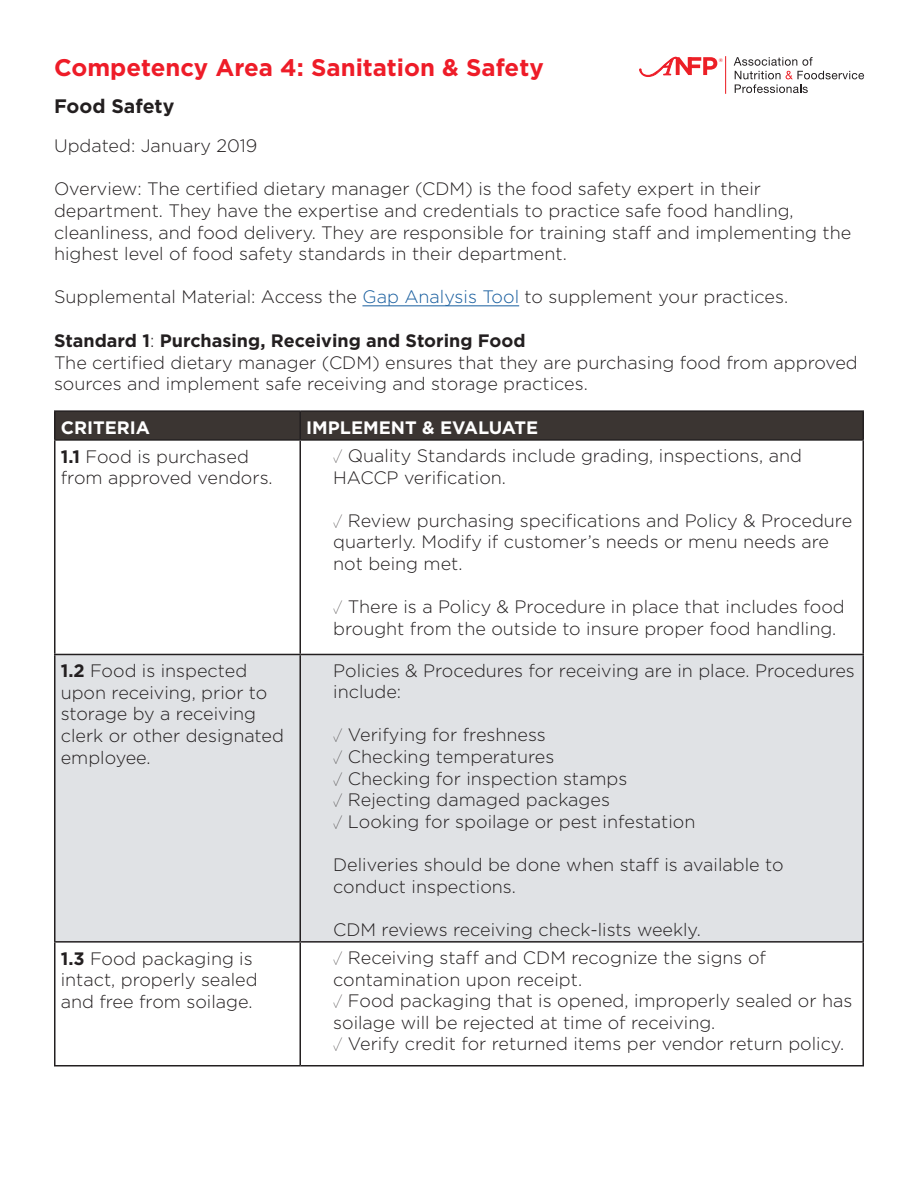
<style>
.page{position:relative;width:918px;height:1188px;background:#fff}
.page>*{position:absolute;margin:0;border:0;box-sizing:border-box;transform-origin:0 0}
.t1{font:700 24px "Gotham";color:#ee1c28}
.t2{font:700 19.5px "Gotham";color:#231f20}
.t3{font:300 18px/21.6px "Gotham";color:#231f20}
.t4{font:700 18px "Gotham";color:#fff}
.t5{font:500 5.1px "Gotham";color:#ec1f26}
.s1{color:#175d9e}
.s2{font-weight:700}
.s3{font-family:"Acumin Pro Cond";font-weight:100}
</style>
<div class="page">
<hr style="left:362px;top:306px;width:157px;height:1px;background:#175d9e">
<div style="left:56px;top:412px;width:806px;height:27px;background:#3b3532"></div>
<div style="left:56px;top:655px;width:806px;height:286px;background:#e0e2e5"></div>
<hr style="left:54px;top:410px;width:246px;height:2px;background:#231f20">
<hr style="left:54px;top:412px;width:2px;height:27px;background:#231f20">
<hr style="left:300px;top:410px;width:564px;height:2px;background:#231f20">
<hr style="left:299px;top:412px;width:2px;height:27px;background:#231f20">
<hr style="left:862px;top:412px;width:2px;height:27px;background:#231f20">
<hr style="left:54px;top:439px;width:246px;height:2px;background:#231f20">
<hr style="left:54px;top:441px;width:2px;height:213px;background:#231f20">
<hr style="left:300px;top:439px;width:564px;height:2px;background:#231f20">
<hr style="left:299px;top:441px;width:2px;height:213px;background:#231f20">
<hr style="left:862px;top:441px;width:2px;height:213px;background:#231f20">
<hr style="left:54px;top:654px;width:246px;height:1px;background:#231f20">
<hr style="left:54px;top:655px;width:2px;height:286px;background:#231f20">
<hr style="left:300px;top:654px;width:564px;height:1px;background:#231f20">
<hr style="left:299px;top:655px;width:2px;height:286px;background:#231f20">
<hr style="left:862px;top:655px;width:2px;height:286px;background:#231f20">
<hr style="left:54px;top:941px;width:246px;height:2px;background:#231f20">
<hr style="left:54px;top:943px;width:2px;height:122px;background:#231f20">
<hr style="left:300px;top:941px;width:564px;height:2px;background:#231f20">
<hr style="left:299px;top:943px;width:2px;height:122px;background:#231f20">
<hr style="left:862px;top:943px;width:2px;height:122px;background:#231f20">
<hr style="left:54px;top:1065px;width:246px;height:1px;background:#231f20">
<hr style="left:300px;top:1065px;width:564px;height:1px;background:#231f20">
<hr style="left:725px;top:56px;width:1px;height:38px;background:#ec1f26">
<svg style="left:639px;top:57px;width:78px;height:20px"></svg>
<svg style="left:734px;top:57px;width:130px;height:36px"></svg>
<h1 class="t1" style="left:54px;top:54px;width:491px">Competency Area 4: Sanitation &amp; Safety</h1>
<p class="t2" style="left:54px;top:95px;width:122px">Food Safety</p>
<p class="t5" style="left:719px;top:57px;width:6px">®</p>
<p class="t3" style="left:54px;top:135px;width:205px">Updated: January 2019</p>
<p class="t3" style="left:54px;top:178px;width:799px">Overview: The certified dietary manager (CDM) is the food safety expert in their department. They have the expertise and credentials to practice safe food handling, cleanliness, and food delivery. They are responsible for training staff and implementing the highest level of food safety standards in their department.</p>
<p class="t3" style="left:54px;top:286px;width:736px">Supplemental Material: Access the <span class="s1">Gap Analysis Tool</span> to supplement your practices.</p>
<p class="t3" style="left:54px;top:330px;width:805px"><span class="s2">Standard 1</span>: <span class="s2">Purchasing, Receiving and Storing Food<br></span>The certified dietary manager (CDM) ensures that they are purchasing food from approved sources and implement safe receiving and storage practices.</p>
<p class="t4" style="left:61px;top:417px;width:91px">CRITERIA</p>
<p class="t4" style="left:306px;top:417px;width:234px">IMPLEMENT &amp; EVALUATE</p>
<p class="t3" style="left:61px;top:445px;width:214px"><span class="s2">1.1</span> Food is purchased from approved vendors.</p>
<p class="t3" style="left:333px;top:445px;width:470px"><span class="s3">✓</span> Quality Standards include grading, inspections, and<br>HACCP verification.</p>
<p class="t3" style="left:333px;top:510px;width:520px"><span class="s3">✓</span> Review purchasing specifications and Policy &amp; Procedure quarterly. Modify if customer’s needs or menu needs are not being met.</p>
<p class="t3" style="left:333px;top:596px;width:513px"><span class="s3">✓</span> There is a Policy &amp; Procedure in place that includes food brought from the outside to insure proper food handling.</p>
<p class="t3" style="left:61px;top:660px;width:225px"><span class="s2">1.2</span> Food is inspected upon receiving, prior to storage by a receiving clerk or other designated employee.</p>
<p class="t3" style="left:333px;top:659px;width:523px">Policies &amp; Procedures for receiving are in place. Procedures include:</p>
<p class="t3" style="left:333px;top:724px;width:214px"><span class="s3">✓</span> Verifying for freshness</p>
<p class="t3" style="left:333px;top:746px;width:223px"><span class="s3">✓</span> Checking temperatures</p>
<p class="t3" style="left:333px;top:767px;width:296px"><span class="s3">✓</span> Checking for inspection stamps</p>
<p class="t3" style="left:333px;top:789px;width:278px"><span class="s3">✓</span> Rejecting damaged packages</p>
<p class="t3" style="left:333px;top:810px;width:364px"><span class="s3">✓</span> Looking for spoilage or pest infestation</p>
<p class="t3" style="left:333px;top:854px;width:452px">Deliveries should be done when staff is available to conduct inspections.</p>
<p class="t3" style="left:333px;top:918px;width:369px">CDM reviews receiving check-lists weekly.</p>
<p class="t3" style="left:61px;top:947px;width:198px"><span class="s2">1.3</span> Food packaging is intact, properly sealed and free from soilage.</p>
<p class="t3" style="left:333px;top:947px;width:434px"><span class="s3">✓</span> Receiving staff and CDM recognize the signs of contamination upon receipt.</p>
<p class="t3" style="left:333px;top:990px;width:521px"><span class="s3">✓</span> Food packaging that is opened, improperly sealed or has soilage will be rejected at time of receiving.</p>
<p class="t3" style="left:333px;top:1033px;width:512px"><span class="s3">✓</span> Verify credit for returned items per vendor return policy.</p>
</div>
